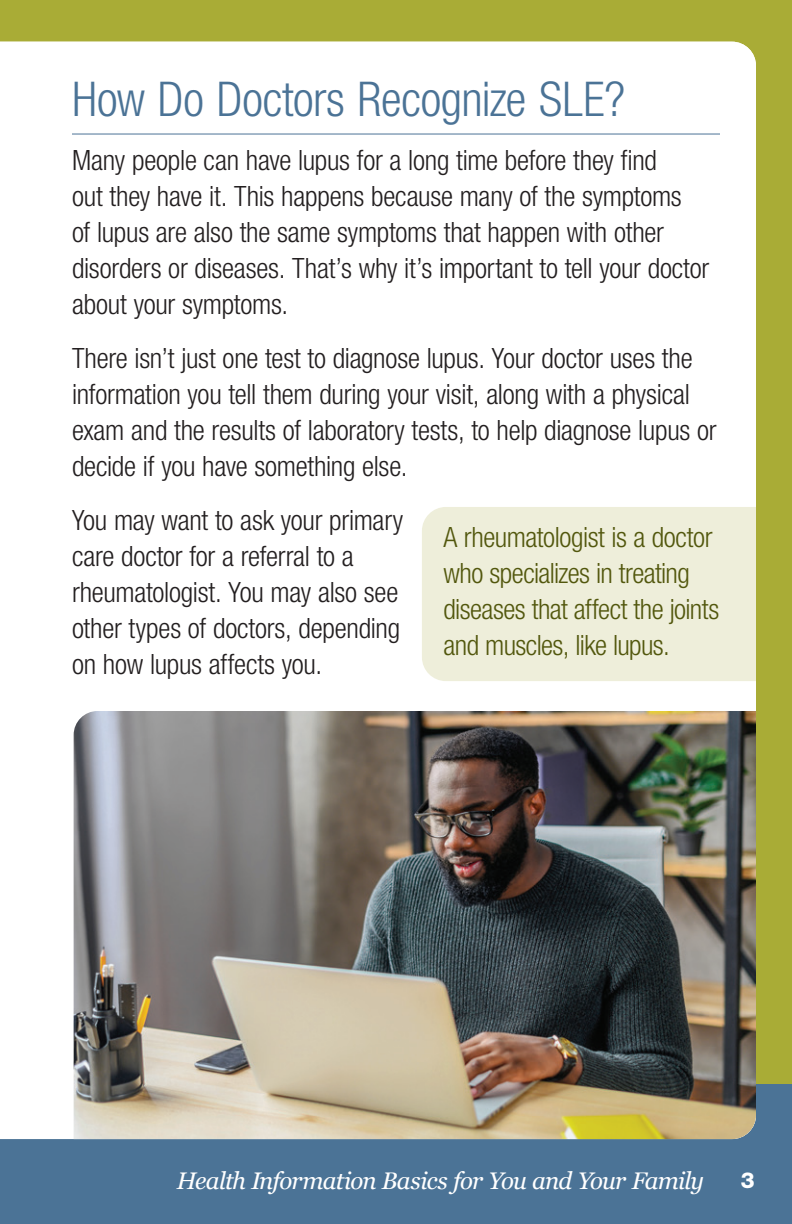
<style>
.page{position:relative;width:792px;height:1224px;background:#fff}
.page>*{position:absolute;margin:0;border:0;box-sizing:border-box;transform-origin:0 0}
.t1{font:300 condensed 48px "Helvetica Neue LT Std";letter-spacing:-.005em;color:#4b7396}
.t2{font:300 condensed 28px/36px "Helvetica Neue LT Std";letter-spacing:-.01em;color:#231f20}
.t3{font:300 condensed 28px/36px "Helvetica Neue LT Std";letter-spacing:-.02em;color:#52570d}
.t4{font:italic 24px "Georgia";letter-spacing:-.035em;color:#fff}
.t5{font:800 22px "Helvetica Neue LT Std";color:#fff}
</style>
<div class="page">
<div style="left:0;top:1066px;width:792px;height:158px;background:#4b7396"></div>
<div style="left:0;top:0;width:792px;height:1084px;background:#a9ac36"></div>
<div style="left:0;top:42px;width:756px;height:1097px;background:#fff"></div>
<hr style="left:72px;top:134px;width:648px;height:1px;background:#4b7396">
<img style="left:74px;top:711px;width:682px;height:428px">
<div style="left:422px;top:507px;width:334px;height:174px;background:#eeeeda"></div>
<h2 class="t1" style="left:72px;top:71px;width:555px">How Do Doctors Recognize SLE?</h2>
<p class="t2" style="left:72px;top:141px;width:639px">Many people can have lupus for a long time before they find<br>out they have it. This happens because many of the symptoms<br>of lupus are also the same symptoms that happen with other disorders or diseases. That’s why it’s important to tell your doctor about your symptoms.</p>
<p class="t2" style="left:72px;top:339px;width:646px">There isn’t just one test to diagnose lupus. Your doctor uses the information you tell them during your visit, along with a physical exam and the results of laboratory tests, to help diagnose lupus or decide if you have something else.</p>
<p class="t2" style="left:72px;top:501px;width:333px">You may want to ask your primary care doctor for a referral to a rheumatologist. You may also see other types of doctors, depending on how lupus affects you.</p>
<p class="t3" style="left:444px;top:519px;width:277px">A rheumatologist is a doctor who specializes in treating diseases that affect the joints and muscles, like lupus.</p>
<p class="t4" style="left:177px;top:1163px;width:529px">Health Information Basics for You and Your Family</p>
<p class="t5" style="left:741px;top:1167px;width:15px">3</p>
</div>
